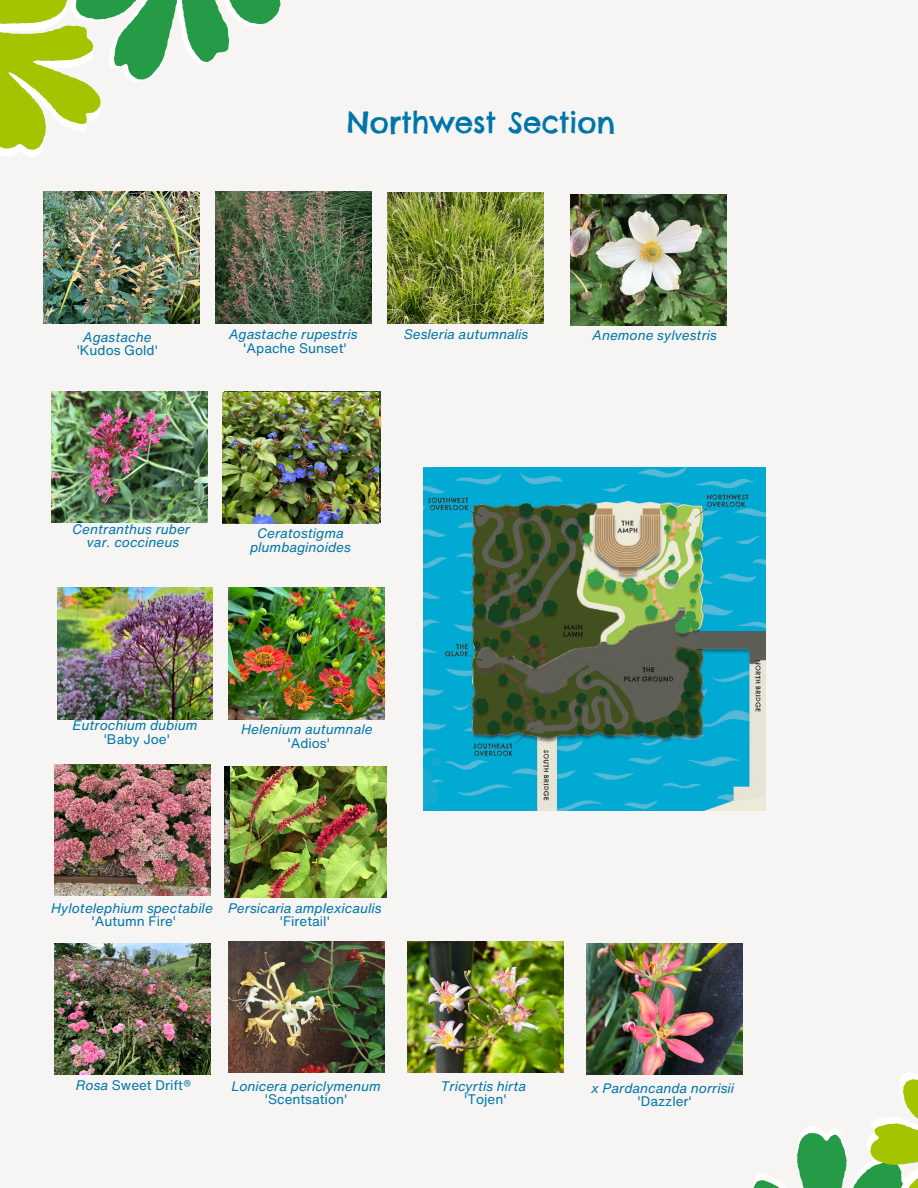
<style>
.page{position:relative;width:918px;height:1188px;background:#f6f5f3}
.page>*{position:absolute;margin:0;border:0;box-sizing:border-box;transform-origin:0 0}
.t1{font:29.4px "Chelsea Market";letter-spacing:-.005em;color:#0075a9}
.t2{font:italic 13.5px/13.5px "Helvetica Now Text";color:#0075a9;text-align:center}
.t3{font:13.5px "Helvetica Now Text";color:#0075a9}
.s1{font-style:normal}
.s2{font-style:italic}
</style>
<div class="page">
<svg style="left:0;top:0;width:281px;height:157px"></svg>
<img style="left:571px;top:194px;width:156px;height:131px">
<img style="left:215px;top:192px;width:156px;height:131px">
<img style="left:44px;top:192px;width:156px;height:131px">
<img style="left:388px;top:192px;width:156px;height:131px">
<img style="left:225px;top:391px;width:156px;height:131px">
<img style="left:228px;top:588px;width:156px;height:131px">
<svg style="left:753px;top:1073px;width:165px;height:115px"></svg>
<img style="left:54px;top:764px;width:156px;height:132px">
<img style="left:51px;top:391px;width:156px;height:131px">
<img style="left:57px;top:588px;width:156px;height:131px">
<img style="left:225px;top:767px;width:156px;height:131px">
<img style="left:54px;top:943px;width:156px;height:132px">
<img style="left:228px;top:941px;width:156px;height:132px">
<img style="left:407px;top:941px;width:156px;height:132px">
<img style="left:587px;top:943px;width:156px;height:132px">
<img style="left:223px;top:392px;width:155px;height:131px">
<img style="left:231px;top:766px;width:155px;height:131px">
<img style="left:424px;top:468px;width:342px;height:342px">
<p class="t1" style="left:347px;top:103px;width:270px">Northwest Section</p>
<p class="t2" style="left:83px;top:330px;width:70px">Agastache</p>
<p class="t3" style="left:77px;top:340px;width:83px">'Kudos Gold'</p>
<p class="t2" style="left:404px;top:327px;width:126px">Sesleria autumnalis</p>
<p class="t2" style="left:229px;top:327px;width:130px">Agastache rupestris</p>
<p class="t2" style="left:592px;top:329px;width:126px">Anemone sylvestris</p>
<p class="t3" style="left:243px;top:338px;width:105px">'Apache Sunset'</p>
<p class="t2" style="left:72px;top:522px;width:119px">Centranthus ruber</p>
<p class="t2" style="left:87px;top:535px;width:94px">var. coccineus</p>
<p class="t2" style="left:250px;top:526px;width:102px">Ceratostigma plumbaginoides</p>
<p class="t2" style="left:72px;top:719px;width:126px">Eutrochium dubium</p>
<p class="t3" style="left:104px;top:729px;width:68px">'Baby Joe'</p>
<p class="t2" style="left:241px;top:723px;width:133px">Helenium autumnale</p>
<p class="t3" style="left:288px;top:733px;width:44px">'Adios'</p>
<p class="t2" style="left:51px;top:901px;width:163px">Hylotelephium spectabile</p>
<p class="t3" style="left:92px;top:911px;width:86px">'Autumn Fire'</p>
<p class="t2" style="left:228px;top:901px;width:155px">Persicaria amplexicaulis <span class="s1">'Firetail'</span></p>
<p class="t3" style="left:76px;top:1075px;width:117px"><span class="s2">Rosa</span> Sweet Drift®</p>
<p class="t2" style="left:231px;top:1079px;width:151px">Lonicera periclymenum <span class="s1">'Scentsation'</span></p>
<p class="t2" style="left:441px;top:1079px;width:87px">Tricyrtis hirta</p>
<p class="t3" style="left:464px;top:1089px;width:44px">'Tojen'</p>
<p class="t2" style="left:591px;top:1081px;width:144px">x Pardancanda norrisii</p>
<p class="t3" style="left:637px;top:1091px;width:56px">'Dazzler'</p>
</div>
